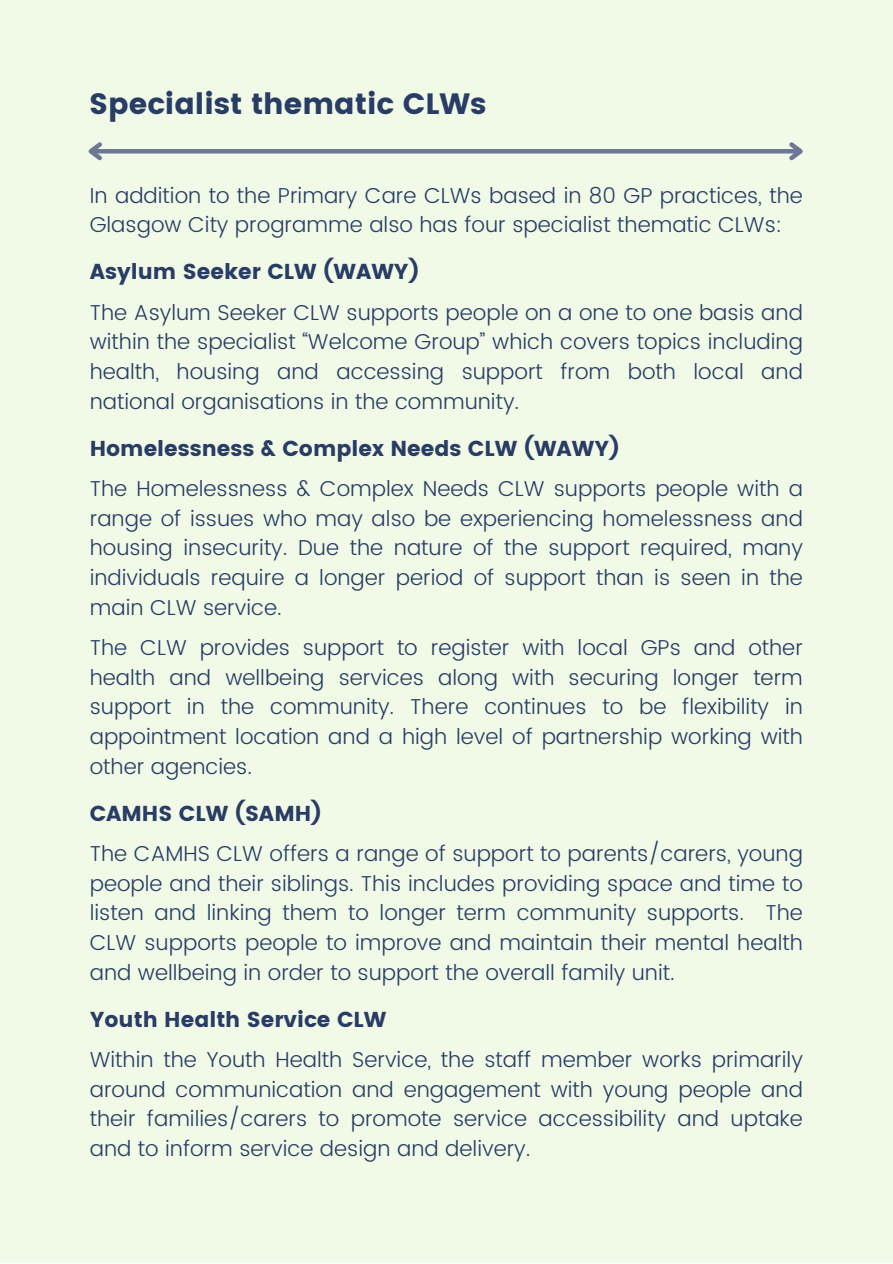
<style>
.page{position:relative;width:893px;height:1264px;background:#fff}
.page>*{position:absolute;margin:0;border:0;box-sizing:border-box;transform-origin:0 0}
.t1{font:29.4px "Poppins";color:#283c65}
.t2{font:300 21.6px/29.5px "Poppins";color:#283c65;text-align:justify}
.t3{font:21.6px "Poppins";color:#283c65}
</style>
<div class="page">
<div style="left:0;top:0;width:892px;height:1262px;background:#f1fae6"></div>
<hr style="left:91px;top:149px;width:709px;height:4px;background:#6b7794">
<svg style="left:88px;top:142px;width:18px;height:19px"></svg>
<svg style="left:785px;top:142px;width:18px;height:19px"></svg>
<p class="t1" style="left:89px;top:87px;width:398px">Specialist thematic CLWs</p>
<p class="t2" style="left:90px;top:180px;width:714px">In addition to the Primary Care CLWs based in 80 GP practices, the<br>Glasgow City programme also has four specialist thematic CLWs:</p>
<p class="t3" style="left:90px;top:259px;width:331px">Asylum Seeker CLW (WAWY)</p>
<p class="t2" style="left:90px;top:297px;width:714px">The Asylum Seeker CLW supports people on a one to one basis and within the specialist “Welcome Group” which covers topics including health, housing and accessing support from both local and national organisations in the community.</p>
<p class="t3" style="left:90px;top:436px;width:531px">Homelessness &amp; Complex Needs CLW (WAWY)</p>
<p class="t2" style="left:90px;top:474px;width:714px">The Homelessness &amp; Complex Needs CLW supports people with a range of issues who may also be experiencing homelessness and housing insecurity. Due the nature of the support required, many individuals require a longer period of support than is seen in the main CLW service.</p>
<p class="t2" style="left:90px;top:633px;width:714px">The CLW provides support to register with local GPs and other health and wellbeing services along with securing longer term support in the community. There continues to be flexibility in appointment location and a high level of partnership working with other agencies.</p>
<p class="t3" style="left:90px;top:800px;width:233px">CAMHS CLW (SAMH)</p>
<p class="t2" style="left:90px;top:838px;width:714px">The CAMHS CLW offers a range of support to parents/carers, young people and their siblings. This includes providing space and time to listen and linking them to longer term community supports. The CLW supports people to improve and maintain their mental health and wellbeing in order to support the overall family unit.</p>
<p class="t3" style="left:90px;top:1006px;width:298px">Youth Health Service CLW</p>
<p class="t2" style="left:90px;top:1044px;width:714px">Within the Youth Health Service, the staff member works primarily around communication and engagement with young people and their families/carers to promote service accessibility and uptake and to inform service design and delivery.</p>
</div>
